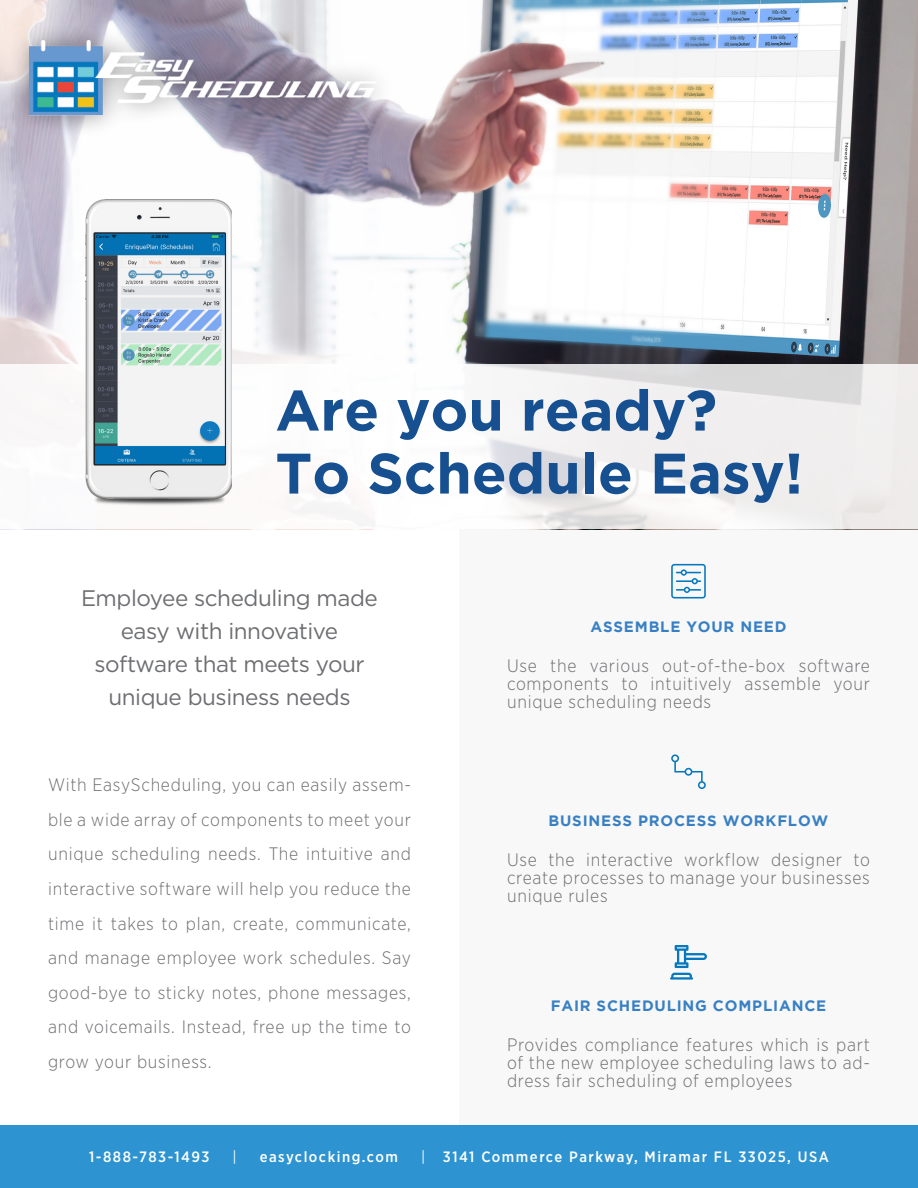
<style>
.page{position:relative;width:918px;height:1188px;background:#fff}
.page>*{position:absolute;margin:0;border:0;box-sizing:border-box;transform-origin:0 0}
.t1{font:700 57px/63px "Gotham";color:#165090}
.t2{font:22.5px/33px "Gotham";letter-spacing:-.02em;color:#6d6e71;text-align:center}
.t3{font:300 18px/34.5px "Gotham Narrow";letter-spacing:.04em;color:#6d6e71;text-align:justify}
.t4{font:500 15px "Gotham Narrow";letter-spacing:.1em;color:#fff}
.t5{font:700 15px "Gotham";letter-spacing:.055em;color:#3880c3}
.t6{font:15px "Gotham Narrow";color:#fff}
.s1{font-weight:400}
</style>
<div class="page">
<img style="left:0;top:0;width:918px;height:365px">
<div style="left:0;top:1126px;width:918px;height:62px;background:#2e94d1"></div>
<div style="left:459px;top:529px;width:459px;height:597px;background:#f8f8f8"></div>
<svg style="left:294px;top:365px;width:624px;height:164px;fill:#f2f0f0"></svg>
<img style="left:85px;top:199px;width:147px;height:307px">
<div style="left:6px;top:20px;width:390px;height:117px;background:#000;opacity:.43"></div>
<img style="left:29px;top:40px;width:347px;height:76px">
<svg style="left:671px;top:754px;width:35px;height:35px"></svg>
<svg style="left:671px;top:564px;width:35px;height:35px"></svg>
<svg style="left:670px;top:945px;width:37px;height:35px"></svg>
<h1 class="t1" style="left:275px;top:377px;width:529px">Are you ready?<br>To Schedule Easy!</h1>
<p class="t2" style="left:81px;top:581px;width:298px">Employee scheduling made easy with innovative software that meets your unique business needs</p>
<p class="t3" style="left:48px;top:767px;width:364px">With EasyScheduling, you can easily assem&shy;ble a wide array of components to meet your unique scheduling needs. The intuitive and interactive software will help you reduce the time it takes to plan, create, communicate, and manage employee work schedules. Say good-bye to sticky notes, phone messages, and voicemails. Instead, free up the time to grow your business.</p>
<p class="t5" style="left:591px;top:618px;width:197px">ASSEMBLE YOUR NEED</p>
<p class="t3" style="left:507px;top:656px;width:364px;line-height:18px">Use the various out-of-the-box software components to intuitively assemble your unique scheduling needs</p>
<p class="t5" style="left:549px;top:812px;width:281px">BUSINESS PROCESS WORKFLOW</p>
<p class="t3" style="left:507px;top:850px;width:364px;line-height:18px">Use the interactive workflow designer to create processes to manage your businesses unique rules</p>
<p class="t5" style="left:551px;top:997px;width:277px">FAIR SCHEDULING COMPLIANCE</p>
<p class="t3" style="left:507px;top:1035px;width:364px;line-height:18px">Provides compliance features which is part of the new employee scheduling laws to ad&shy;dress fair scheduling of employees</p>
<p class="t4" style="left:89px;top:1147px;width:122px">1-888-783-1493</p>
<p class="t6" style="left:232px;top:1148px;width:6px">|</p>
<p class="t4" style="left:260px;top:1147px;width:140px">easyclocking.com</p>
<p class="t4" style="left:421px;top:1147px;width:409px"><span class="s1">|</span> 3141 Commerce Parkway, Miramar FL 33025, USA</p>
</div>
